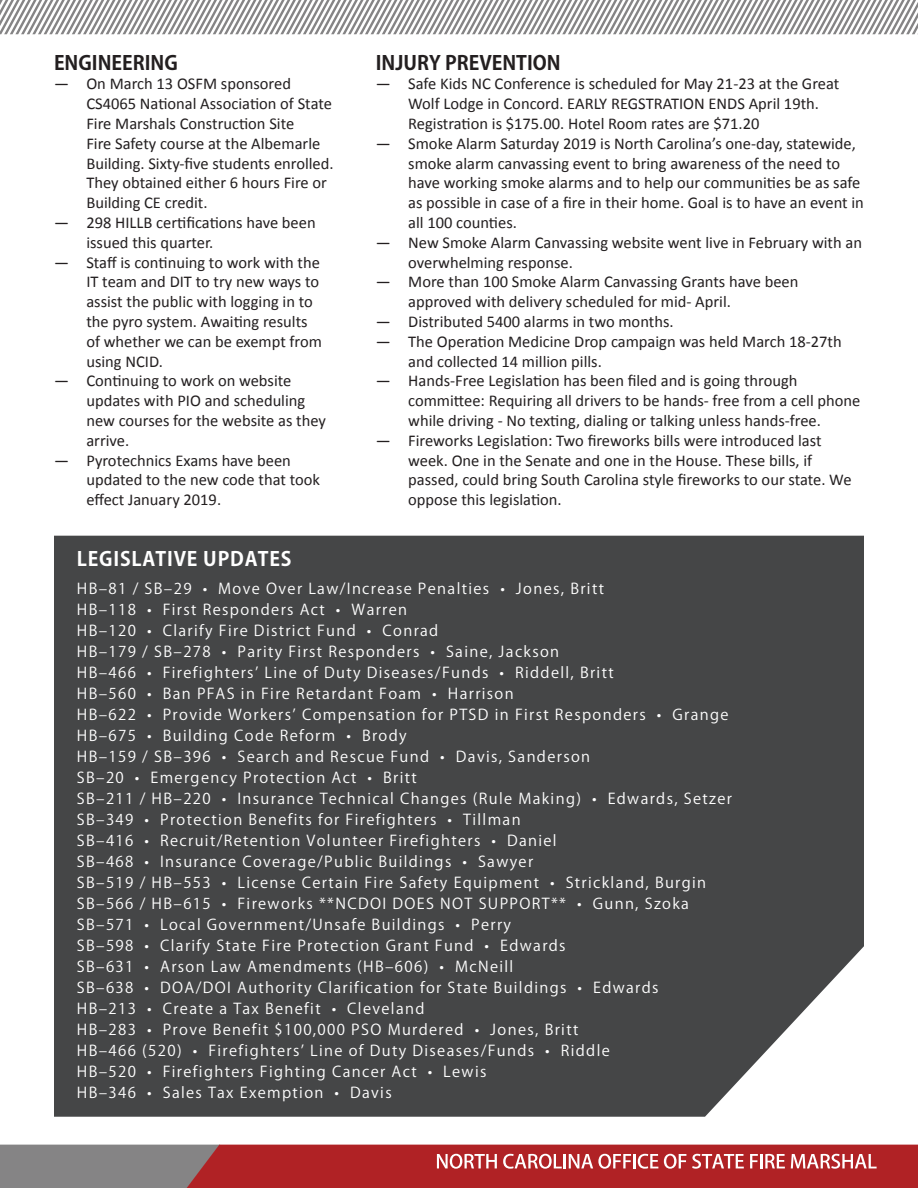
<style>
.page{position:relative;width:918px;height:1188px;background:#fff}
.page>*{position:absolute;margin:0;border:0;box-sizing:border-box;transform-origin:0 0}
.Section_titles{font:700 19.5px "Koz Go Pr 6 N";color:#231f20}
.Section_titles-2{font:700 19.5px "Koz Go Pr 6 N";letter-spacing:.04em;color:#fff}
.t1{font:16.5px/19.8px "Calibri";color:#231f20}
.t2{font:14.85px "Koz Go Pr 6 N";letter-spacing:.09em;color:#fff}
</style>
<div class="page">
<div style="left:54px;top:536px;width:810px;height:581px;background:#454647"></div>
<svg style="left:0;top:1145px;width:918px;height:43px;background:#ab4547"></svg>
<svg style="left:0;top:0;width:918px;height:34px"></svg>
<p class="Section_titles" style="left:54px;top:52px;width:125px">ENGINEERING</p>
<p class="t1" style="left:86px;top:74px;width:249px;text-indent:-32px">— On March 13 OSFM sponsored CS4065 National Association of State Fire Marshals Construction Site<br>Fire Safety course at the Albemarle Building. Sixty-five students enrolled.<br>They obtained either 6 hours Fire or Building CE credit.</p>
<p class="t1" style="left:86px;top:213px;width:231px;text-indent:-32px">— 298 HILLB certifications have been issued this quarter.</p>
<p class="t1" style="left:86px;top:252px;width:237px;text-indent:-32px">— Staff is continuing to work with the<br>IT team and DIT to try new ways to assist the public with logging in to the pyro system. Awaiting results of whether we can be exempt from using NCID.</p>
<p class="t1" style="left:86px;top:371px;width:241px;text-indent:-32px">— Continuing to work on website updates with PIO and scheduling new courses for the website as they arrive.</p>
<p class="t1" style="left:86px;top:450px;width:235px;text-indent:-32px">— Pyrotechnics Exams have been updated to the new code that took effect January 2019.</p>
<p class="Section_titles-2" style="left:77px;top:548px;width:216px">LEGISLATIVE UPDATES</p>
<p class="Section_titles" style="left:376px;top:52px;width:186px">INJURY PREVENTION</p>
<p class="t1" style="left:408px;top:74px;width:433px;text-indent:-32px">— Safe Kids NC Conference is scheduled for May 21-23 at the Great<br>Wolf Lodge in Concord. EARLY REGSTRATION ENDS April 19th.<br>Registration is $175.00. Hotel Room rates are $71.20</p>
<p class="t1" style="left:408px;top:134px;width:457px;text-indent:-32px">— Smoke Alarm Saturday 2019 is North Carolina’s one-day, statewide, smoke alarm canvassing event to bring awareness of the need to have working smoke alarms and to help our communities be as safe as possible in case of a fire in their home. Goal is to have an event in all 100 counties.</p>
<p class="t1" style="left:408px;top:233px;width:455px;text-indent:-32px">— New Smoke Alarm Canvassing website went live in February with an overwhelming response.</p>
<p class="t1" style="left:408px;top:272px;width:392px;text-indent:-32px">— More than 100 Smoke Alarm Canvassing Grants have been approved with delivery scheduled for mid- April.</p>
<p class="t1" style="left:376px;top:312px;width:299px">— Distributed 5400 alarms in two months.</p>
<p class="t1" style="left:408px;top:332px;width:435px;text-indent:-32px">— The Operation Medicine Drop campaign was held March 18-27th and collected 14 million pills.</p>
<p class="t1" style="left:408px;top:371px;width:454px;text-indent:-32px">— Hands-Free Legislation has been filed and is going through committee: Requiring all drivers to be hands- free from a cell phone while driving - No texting, dialing or talking unless hands-free.</p>
<p class="t1" style="left:408px;top:431px;width:445px;text-indent:-32px">— Fireworks Legislation: Two fireworks bills were introduced last week. One in the Senate and one in the House. These bills, if passed, could bring South Carolina style fireworks to our state. We oppose this legislation.</p>
<p class="t2" style="left:77px;top:580px;width:529px">HB–81 / SB–29 • Move Over Law/Increase Penalties • Jones, Britt</p>
<p class="t2" style="left:77px;top:601px;width:332px">HB–118 • First Responders Act • Warren</p>
<p class="t2" style="left:77px;top:622px;width:363px">HB–120 • Clarify Fire District Fund • Conrad</p>
<p class="t2" style="left:77px;top:643px;width:484px">HB–179 / SB–278 • Parity First Responders • Saine, Jackson</p>
<p class="t2" style="left:77px;top:664px;width:538px">HB–466 • Firefighters’ Line of Duty Diseases/Funds • Riddell, Britt</p>
<p class="t2" style="left:77px;top:685px;width:438px">HB–560 • Ban PFAS in Fire Retardant Foam • Harrison</p>
<p class="t2" style="left:77px;top:706px;width:653px">HB–622 • Provide Workers’ Compensation for PTSD in First Responders • Grange</p>
<p class="t2" style="left:77px;top:727px;width:331px">HB–675 • Building Code Reform • Brody</p>
<p class="t2" style="left:77px;top:748px;width:515px">HB–159 / SB–396 • Search and Rescue Fund • Davis, Sanderson</p>
<p class="t2" style="left:77px;top:769px;width:341px">SB–20 • Emergency Protection Act • Britt</p>
<p class="t2" style="left:77px;top:790px;width:657px">SB–211 / HB–220 • Insurance Technical Changes (Rule Making) • Edwards, Setzer</p>
<p class="t2" style="left:77px;top:811px;width:445px">SB–349 • Protection Benefits for Firefighters • Tillman</p>
<p class="t2" style="left:77px;top:832px;width:481px">SB–416 • Recruit/Retention Volunteer Firefighters • Daniel</p>
<p class="t2" style="left:77px;top:853px;width:458px">SB–468 • Insurance Coverage/Public Buildings • Sawyer</p>
<p class="t2" style="left:77px;top:874px;width:631px">SB–519 / HB–553 • License Certain Fire Safety Equipment • Strickland, Burgin</p>
<p class="t2" style="left:77px;top:895px;width:614px">SB–566 / HB–615 • Fireworks **NCDOI DOES NOT SUPPORT** • Gunn, Szoka</p>
<p class="t2" style="left:77px;top:916px;width:436px">SB–571 • Local Government/Unsafe Buildings • Perry</p>
<p class="t2" style="left:77px;top:937px;width:490px">SB–598 • Clarify State Fire Protection Grant Fund • Edwards</p>
<p class="t2" style="left:77px;top:958px;width:438px">SB–631 • Arson Law Amendments (HB–606) • McNeill</p>
<p class="t2" style="left:77px;top:979px;width:583px">SB–638 • DOA/DOI Authority Clarification for State Buildings • Edwards</p>
<p class="t2" style="left:77px;top:1000px;width:349px">HB–213 • Create a Tax Benefit • Cleveland</p>
<p class="t2" style="left:77px;top:1021px;width:503px">HB–283 • Prove Benefit $100,000 PSO Murdered • Jones, Britt</p>
<p class="t2" style="left:77px;top:1042px;width:534px">HB–466 (520) • Firefighters’ Line of Duty Diseases/Funds • Riddle</p>
<p class="t2" style="left:77px;top:1063px;width:411px">HB–520 • Firefighters Fighting Cancer Act • Lewis</p>
<p class="t2" style="left:77px;top:1084px;width:316px">HB–346 • Sales Tax Exemption • Davis</p>
</div>
